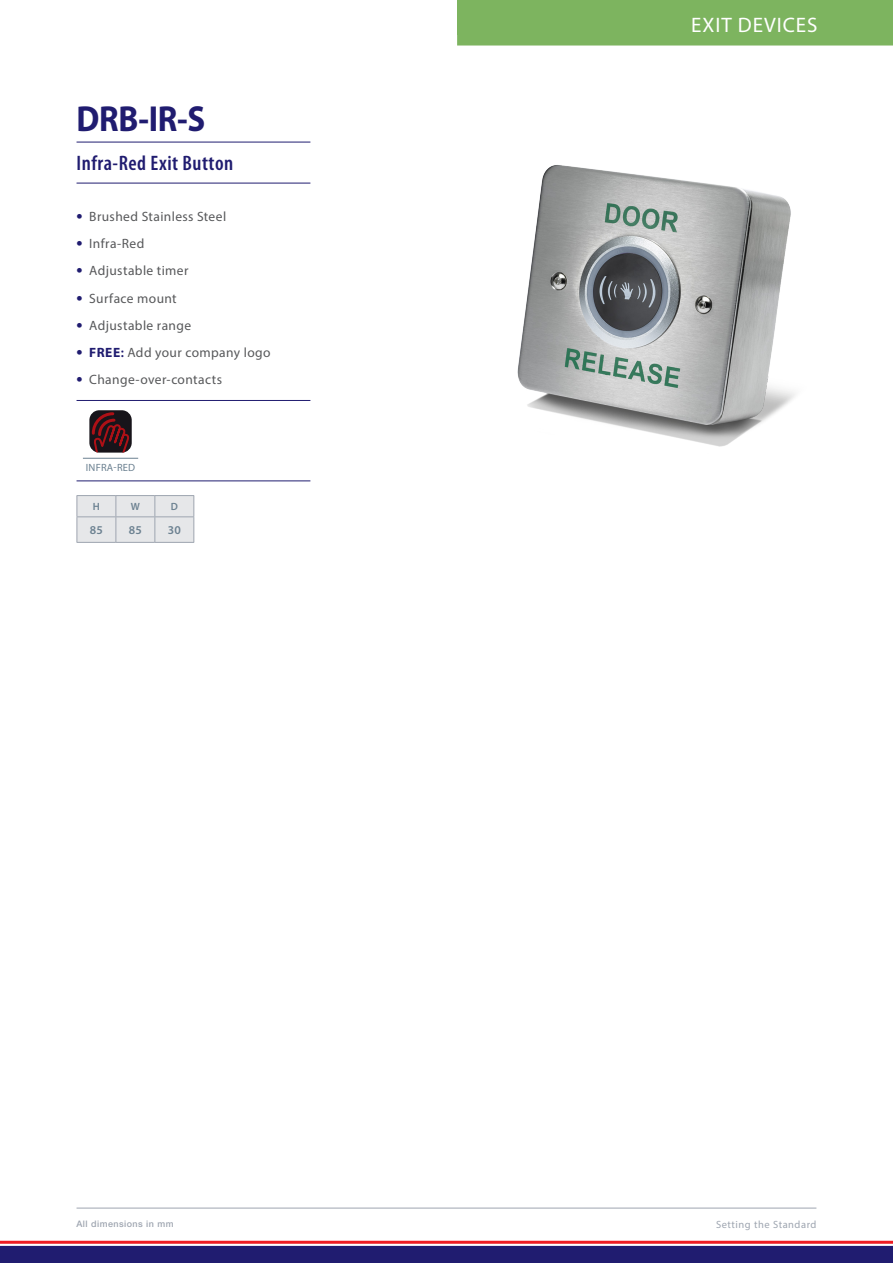
<style>
.page{position:relative;width:893px;height:1263px;background:#fff}
.page>*{position:absolute;margin:0;border:0;box-sizing:border-box;transform-origin:0 0}
.t1{font:700 36.3px "Myriad Pro";color:#201c70;scale:.91 1}
.t2{font:600 condensed 21px "Myriad Pro";letter-spacing:.025em;color:#201c70}
.t3{font:21px "Myriad Pro";letter-spacing:.045em;color:#fff}
.t4{font:13.5px "Myriad Pro";letter-spacing:.03em;color:#57585a}
.t5{font:600 12px "Myriad Pro";color:#6c8191}
.t6{font:10.5px "Myriad Pro";letter-spacing:.05em;color:#9ea5b0}
.t7{font:10.5px "Myriad Pro";letter-spacing:.02em;color:#6c8191}
.t8{font:600 10.5px "Myriad Pro";color:#6c8191}
.t9{font:500 9px "Helvetica Neue LT Std";letter-spacing:.05em;color:#9ea5b0}
.s1{font-weight:700;font-size:18px;color:#201c70}
.s2{font-weight:700;color:#201c70}
.s3{font-weight:600;color:#201c70}
</style>
<div class="page">
<hr style="left:0;top:1241px;width:893px;height:3px;background:#ee1d23">
<div style="left:0;top:1246px;width:893px;height:17px;background:#201c70"></div>
<hr style="left:77px;top:1208px;width:739px;height:1px;background:#9ea5b0">
<div style="left:457px;top:0;width:436px;height:46px;background:#7db45f"></div>
<img style="left:517px;top:165px;width:278px;height:282px">
<hr style="left:77px;top:142px;width:233px;height:1px;background:#201c70">
<hr style="left:77px;top:183px;width:233px;height:1px;background:#201c70">
<hr style="left:77px;top:481px;width:233px;height:1px;background:#201c70">
<hr style="left:77px;top:400px;width:233px;height:1px;background:#201c70">
<svg style="left:89px;top:410px;width:43px;height:43px;background:#4c242a"></svg>
<hr style="left:83px;top:458px;width:55px;height:1px;background:#6c8191">
<hr style="left:77px;top:542px;width:39px;height:1px;background:#9ea5b0">
<hr style="left:116px;top:542px;width:39px;height:1px;background:#9ea5b0">
<hr style="left:155px;top:542px;width:39px;height:1px;background:#9ea5b0">
<svg style="left:77px;top:496px;width:117px;height:46px;background:#e2e3e5"></svg>
<hr style="left:77px;top:495px;width:39px;height:1px;background:#9ea5b0">
<hr style="left:116px;top:495px;width:39px;height:1px;background:#9ea5b0">
<hr style="left:155px;top:495px;width:39px;height:1px;background:#9ea5b0">
<h1 class="t1" style="left:77px;top:95px;width:143px">DRB-IR-S</h1>
<h2 class="t2" style="left:77px;top:151px;width:158px">Infra-Red Exit Button</h2>
<p class="t4" style="left:77px;top:208px;width:151px"><span class="s1">•</span> Brushed Stainless Steel</p>
<p class="t4" style="left:77px;top:235px;width:69px"><span class="s1">•</span> Infra-Red</p>
<p class="t4" style="left:77px;top:263px;width:114px"><span class="s1">•</span> Adjustable timer</p>
<p class="t4" style="left:77px;top:290px;width:102px"><span class="s1">•</span> Surface mount</p>
<p class="t4" style="left:77px;top:317px;width:116px"><span class="s1">•</span> Adjustable range</p>
<p class="t4" style="left:77px;top:344px;width:196px"><span class="s1">•</span> <span class="s2">FREE</span><span class="s3">:</span> Add your company logo</p>
<p class="t4" style="left:77px;top:371px;width:147px"><span class="s1">•</span> Change-over-contacts</p>
<p class="t7" style="left:86px;top:461px;width:51px">INFRA-RED</p>
<p class="t8" style="left:93px;top:500px;width:9px">H</p>
<p class="t8" style="left:131px;top:500px;width:11px">W</p>
<p class="t8" style="left:171px;top:500px;width:9px">D</p>
<p class="t5" style="left:90px;top:522px;width:15px">85</p>
<p class="t5" style="left:129px;top:522px;width:15px">85</p>
<p class="t5" style="left:168px;top:522px;width:15px">30</p>
<h2 class="t3" style="left:691px;top:12px;width:128px">Exit Devices</h2>
<p class="t9" style="left:77px;top:1218px;width:99px">All dimensions in mm</p>
<p class="t6" style="left:716px;top:1218px;width:102px">Setting the Standard</p>
</div>
